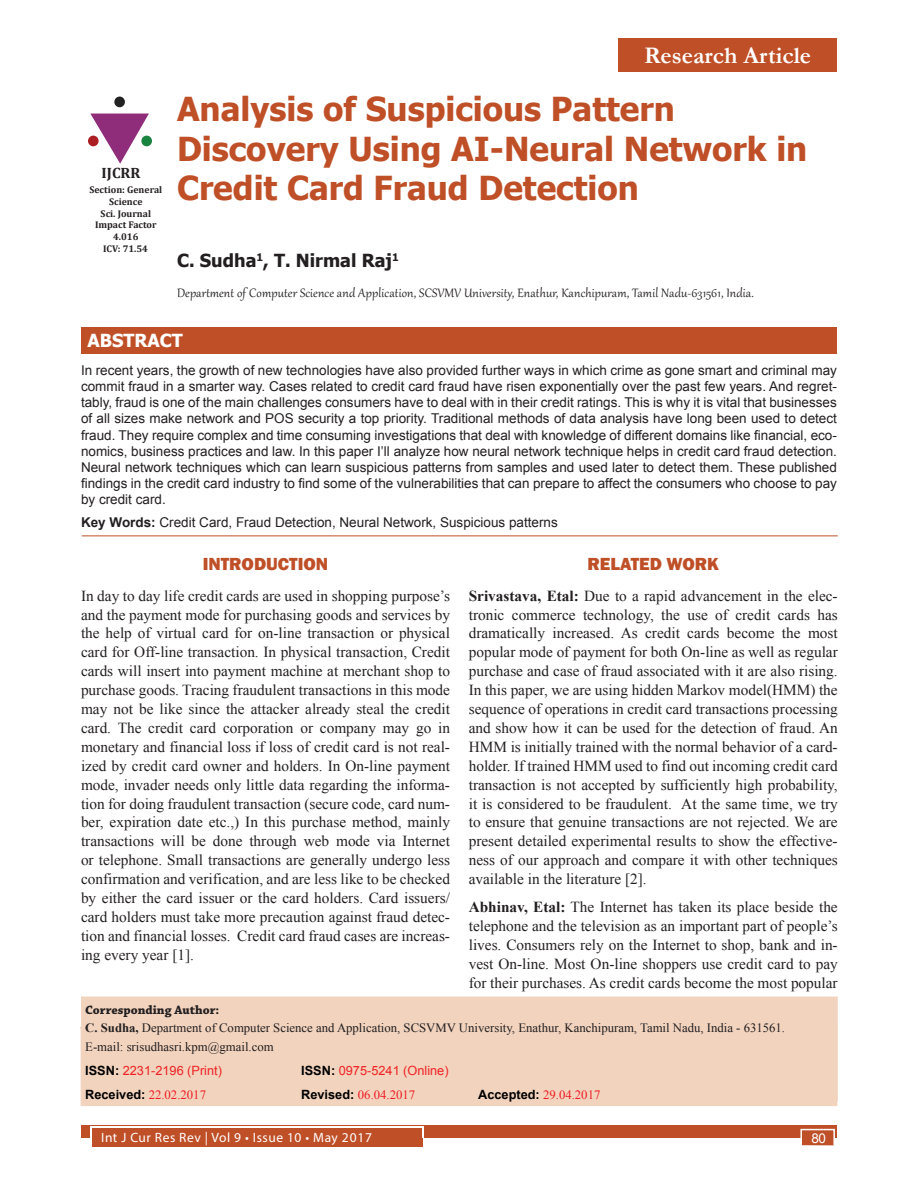
<style>
.page{position:relative;width:918px;height:1188px;background:#fff}
.page>*{position:absolute;margin:0;border:0;box-sizing:border-box;transform-origin:0 0}
.Article_title{font:700 33px/39.6px "Tahoma";color:#bf4f27}
.Articles{font:700 24px "Garamond";color:#fff}
.Author_name{font:700 18px "Tahoma";color:#231f20}
.Head_1{font:800 18px "Franklin Gothic";color:#bf4f27}
.Head_1_copy_2{font:800 18px "Franklin Gothic";color:#bf4f27}
.t1{font:700 18px "Tahoma";color:#fff}
.Text{font:15.3px/18.9px "Times New Roman";color:#231f20;text-align:justify}
.Author_affiliation{font:15px "Gabriola";letter-spacing:.01em;color:#231f20}
.t2{font:700 15px "Cambria";color:#231f20}
.Abstract_text{font:13.5px/16.2px "Arial";color:#231f20;text-align:justify}
.t3{font:13.5px "Myriad Pro";letter-spacing:.04em;color:#fff}
.t4{font:13.5px "Arial";color:#fff}
.Corresponding_text{font:12.75px "Times New Roman";color:#231f20}
.Corresponding_text-2{font:12.75px "Times New Roman";color:#ed1c24}
.Corresponding_text-3{font:12.75px "Arial";color:#ed2224}
.Corresponding_head{font:700 12.75px "Chaparral Pro";color:#231f20}
.t5{font:700 9.75px/11.7px "Cambria";color:#231f20;text-align:center}
.s1{font-weight:700}
.s2{font-weight:700;color:#000}
.s3{font-family:"Arial";font-weight:700;color:#000}
</style>
<div class="page">
<div style="left:81px;top:1028px;width:756px;height:78px;background:#f2d3be"></div>
<div style="left:81px;top:1125px;width:756px;height:13px;background:#bf4f27"></div>
<div style="left:92px;top:1128px;width:330px;height:19px;background:#bf4f27"></div>
<hr style="left:90px;top:1127px;width:333px;height:1px;background:#fff">
<svg style="left:90px;top:1128px;width:2px;height:10px"></svg>
<svg style="left:422px;top:1127px;width:2px;height:11px"></svg>
<div style="left:800px;top:1129px;width:35px;height:17px;background:#bf4f27;border:2px solid #fff"></div>
<hr style="left:82px;top:536px;width:756px;height:1px;background:#bf4f27">
<div style="left:81px;top:327px;width:756px;height:27px;background:#bf4f27"></div>
<div style="left:81px;top:997px;width:757px;height:104px;background:#f2d3be"></div>
<svg style="left:90px;top:114px;width:59px;height:50px"></svg>
<div style="left:141px;top:136px;width:11px;height:10px;background:#198340;border-radius:50%"></div>
<div style="left:114px;top:97px;width:11px;height:10px;background:#232222;border-radius:50%"></div>
<div style="left:88px;top:136px;width:11px;height:10px;background:#ab1e23;border-radius:50%"></div>
<div style="left:618px;top:38px;width:219px;height:34px;background:#bf4f27"></div>
<p class="Articles" style="left:644px;top:39px;width:169px">Research Article</p>
<p class="Article_title" style="left:177px;top:87px;width:632px">Analysis of Suspicious Pattern<br>Discovery Using AI-Neural Network in<br>Credit Card Fraud Detection</p>
<p class="t2" style="left:102px;top:163px;width:40px">IJCRR</p>
<p class="t5" style="left:89px;top:184px;width:74px">Section: General<br>Science</p>
<p class="t5" style="left:95px;top:207px;width:63px">Sci. Journal<br>Impact Factor<br>4.016</p>
<p class="t5" style="left:103px;top:243px;width:46px">ICV: 71.54</p>
<p class="Author_name" style="left:177px;top:248px;width:223px">C. Sudha<sup>1</sup>, T. Nirmal Raj<sup>1</sup></p>
<p class="Author_affiliation" style="left:177px;top:283px;width:578px">Department of Computer Science and Application, SCSVMV University, Enathur, Kanchipuram, Tamil Nadu-631561, India.</p>
<p class="t1" style="left:87px;top:328px;width:97px">ABSTRACT</p>
<p class="Abstract_text" style="left:81px;top:362px;width:758px">In recent years, the growth of new technologies have also provided further ways in which crime as gone smart and criminal may commit fraud in a smarter way. Cases related to credit card fraud have risen exponentially over the past few years. And regret&shy;tably, fraud is one of the main challenges consumers have to deal with in their credit ratings. This is why it is vital that businesses of all sizes make network and POS security a top priority. Traditional methods of data analysis have long been used to detect fraud. They require complex and time consuming investigations that deal with knowledge of different domains like financial, eco&shy;nomics, business practices and law. In this paper I’ll analyze how neural network technique helps in credit card fraud detection.<br>Neural network techniques which can learn suspicious patterns from samples and used later to detect them. These published findings in the credit card industry to find some of the vulnerabilities that can prepare to affect the consumers who choose to pay by credit card.</p>
<p class="Abstract_text" style="left:81px;top:514px;width:478px"><span class="s1">Key Words:</span> Credit Card, Fraud Detection, Neural Network, Suspicious patterns</p>
<p class="Head_1" style="left:203px;top:552px;width:127px">INTRODUCTION</p>
<p class="Text" style="left:81px;top:586px;width:371px">In day to day life credit cards are used in shopping purpose’s and the payment mode for purchasing goods and services by the help of virtual card for on-line transaction or physical card for Off-line transaction. In physical transaction, Credit cards will insert into payment machine at merchant shop to purchase goods. Tracing fraudulent transactions in this mode may not be like since the attacker already steal the credit card. The credit card corporation or company may go in monetary and financial loss if loss of credit card is not real&shy;ized by credit card owner and holders. In On-line payment mode, invader needs only little data regarding the informa&shy;tion for doing fraudulent transaction (secure code, card num&shy;ber, expiration date etc.,) In this purchase method, mainly transactions will be done through web mode via Internet or telephone. Small transactions are generally undergo less confirmation and verification, and are less like to be checked by either the card issuer or the card holders. Card issuers/ card holders must take more precaution against fraud detec&shy;tion and financial losses. Credit card fraud cases are increas&shy;ing every year [1].</p>
<p class="Head_1_copy_2" style="left:587px;top:552px;width:133px">RELATED WORK</p>
<p class="Text" style="left:469px;top:586px;width:371px"><span class="s1">Srivastava, Etal:</span> Due to a rapid advancement in the elec&shy;tronic commerce technology, the use of credit cards has dramatically increased. As credit cards become the most popular mode of payment for both On-line as well as regular purchase and case of fraud associated with it are also rising.<br>In this paper, we are using hidden Markov model(HMM) the sequence of operations in credit card transactions processing and show how it can be used for the detection of fraud. An HMM is initially trained with the normal behavior of a card&shy;holder. If trained HMM used to find out incoming credit card transaction is not accepted by sufficiently high probability, it is considered to be fraudulent. At the same time, we try to ensure that genuine transactions are not rejected. We are present detailed experimental results to show the effective&shy;ness of our approach and compare it with other techniques available in the literature [2].</p>
<p class="Text" style="left:469px;top:897px;width:371px"><span class="s1">Abhinav, Etal:</span> The Internet has taken its place beside the telephone and the television as an important part of people’s lives. Consumers rely on the Internet to shop, bank and in&shy;vest On-line. Most On-line shoppers use credit card to pay for their purchases. As credit cards become the most popular</p>
<p class="Corresponding_head" style="left:85px;top:1002px;width:136px">Corresponding Author:</p>
<p class="Corresponding_text" style="left:85px;top:1019px;width:701px"><span class="s1">C. Sudha,</span> Department of Computer Science and Application, SCSVMV University, Enathur, Kanchipuram, Tamil Nadu, India - 631561.</p>
<p class="Corresponding_text" style="left:85px;top:1038px;width:190px">E-mail: srisudhasri.kpm@gmail.com</p>
<p class="Corresponding_text-3" style="left:85px;top:1062px;width:138px"><span class="s2">ISSN:</span> 2231-2196 (Print)</p>
<p class="Corresponding_text-3" style="left:301px;top:1062px;width:149px"><span class="s2">ISSN:</span> 0975-5241 (Online)</p>
<p class="Corresponding_text-2" style="left:85px;top:1086px;width:122px"><span class="s3">Received:</span> 22.02.2017</p>
<p class="Corresponding_text-2" style="left:301px;top:1086px;width:116px"><span class="s3">Revised:</span> 06.04.2017</p>
<p class="Corresponding_text-2" style="left:478px;top:1086px;width:124px"><span class="s3">Accepted:</span> 29.04.2017</p>
<p class="t3" style="left:101px;top:1129px;width:272px">Int J Cur Res Rev | Vol 9 • Issue 10 • May 2017</p>
<p class="t4" style="left:812px;top:1130px;width:16px">80</p>
</div>
